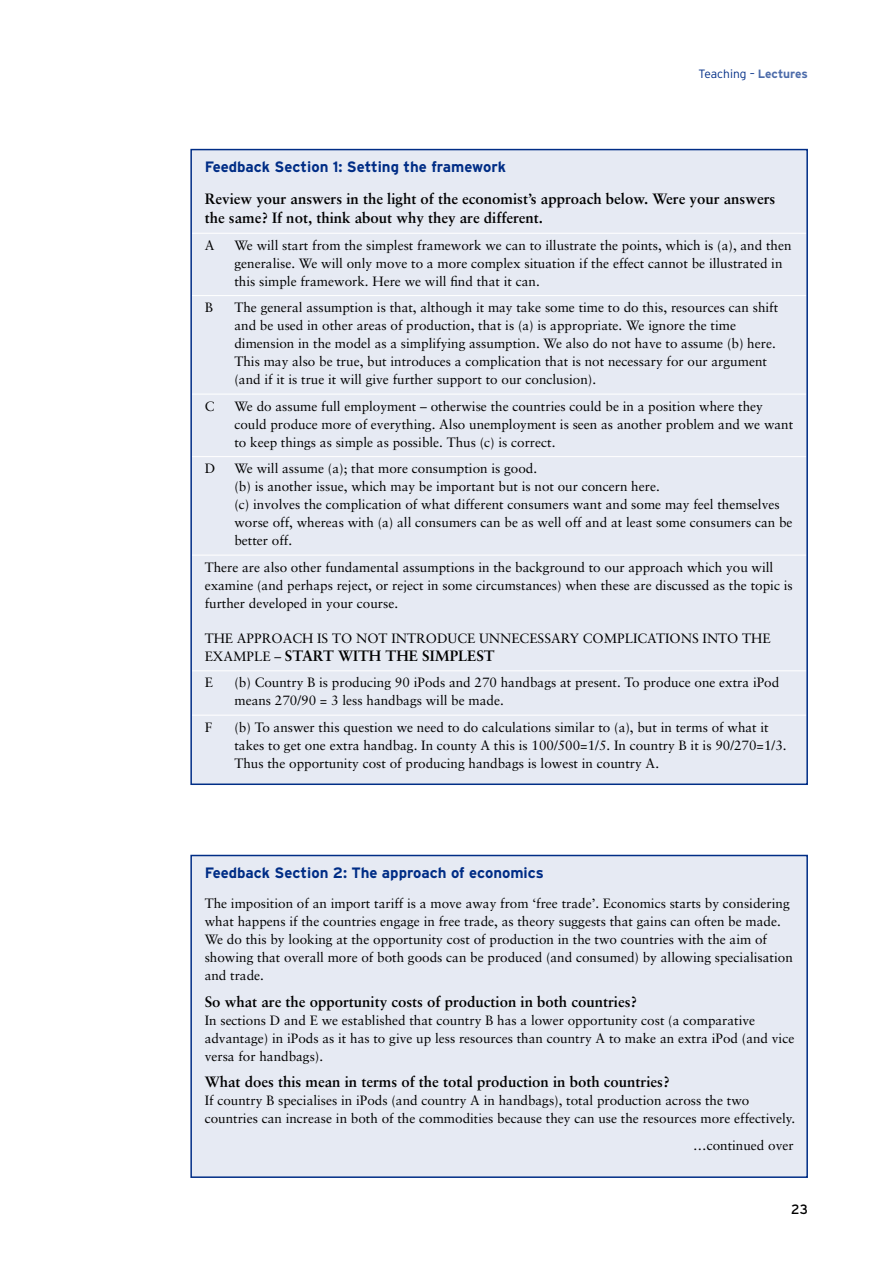
<style>
.page{position:relative;width:893px;height:1263px;background:#fff}
.page>*{position:absolute;margin:0;border:0;box-sizing:border-box;transform-origin:0 0}
.t1{font:700 15px/19.5px "Sabon";color:#000}
.t2{font:700 15px "Interstate";color:#002d86}
.t3{font:13.5px/18px "Sabon";color:#000}
.t4{font:13.5px "Interstate";color:#000}
.t5{font:300 12px "Interstate";color:#002d86}
.s1{font-weight:700;color:#4d6caa}
.s2{font-weight:400;font-size:13.5px}
</style>
<div class="page">
<div style="left:191px;top:150px;width:616px;height:634px;background:#e6eaf3"></div>
<hr style="left:192px;top:233px;width:614px;height:1px;background:#fff">
<hr style="left:192px;top:295px;width:614px;height:1px;background:#fff">
<hr style="left:192px;top:394px;width:614px;height:1px;background:#fff">
<hr style="left:192px;top:456px;width:614px;height:1px;background:#fff">
<hr style="left:192px;top:555px;width:614px;height:1px;background:#fff">
<hr style="left:192px;top:670px;width:614px;height:1px;background:#fff">
<hr style="left:192px;top:715px;width:614px;height:1px;background:#fff">
<div style="left:191px;top:855px;width:616px;height:322px;background:#e6eaf3"></div>
<div style="left:190px;top:855px;width:618px;height:323px;border:2px solid #002d86"></div>
<p class="t5" style="left:699px;top:66px;width:111px">Teaching – <span class="s1">Lectures</span></p>
<p class="t2" style="left:205px;top:158px;width:303px">Feedback Section 1: Setting the framework</p>
<p class="t1" style="left:205px;top:190px;width:572px">Review your answers in the light of the economist’s approach below. Were your answers the same? If not, think about why they are different.</p>
<p class="t3" style="left:205px;top:237px;width:11px">A</p>
<p class="t3" style="left:234px;top:237px;width:559px">We will start from the simplest framework we can to illustrate the points, which is (a), and then generalise. We will only move to a more complex situation if the effect cannot be illustrated in this simple framework. Here we will find that it can.</p>
<p class="t3" style="left:205px;top:300px;width:10px">B</p>
<p class="t3" style="left:234px;top:300px;width:545px">The general assumption is that, although it may take some time to do this, resources can shift and be used in other areas of production, that is (a) is appropriate. We ignore the time dimension in the model as a simplifying assumption. We also do not have to assume (b) here.<br>This may also be true, but introduces a complication that is not necessary for our argument (and if it is true it will give further support to our conclusion).</p>
<p class="t3" style="left:205px;top:398px;width:11px">C</p>
<p class="t3" style="left:234px;top:398px;width:560px">We do assume full employment – otherwise the countries could be in a position where they could produce more of everything. Also unemployment is seen as another problem and we want to keep things as simple as possible. Thus (c) is correct.</p>
<p class="t3" style="left:205px;top:461px;width:12px">D</p>
<p class="t3" style="left:234px;top:461px;width:560px">We will assume (a); that more consumption is good.<br>(b) is another issue, which may be important but is not our concern here.<br>(c) involves the complication of what different consumers want and some may feel themselves worse off, whereas with (a) all consumers can be as well off and at least some consumers can be better off.</p>
<p class="t3" style="left:205px;top:559px;width:590px">There are also other fundamental assumptions in the background to our approach which you will examine (and perhaps reject, or reject in some circumstances) when these are discussed as the topic is further developed in your course.</p>
<p class="t3" style="left:205px;top:630px;width:568px">THE APPROACH IS TO NOT INTRODUCE UNNECESSARY COMPLICATIONS INTO THE</p>
<p class="t1" style="left:205px;top:647px;width:292px"><span class="s2">EXAMPLE –</span> START WITH THE SIMPLEST</p>
<p class="t3" style="left:205px;top:675px;width:10px">E</p>
<p class="t3" style="left:234px;top:675px;width:546px">(b) Country B is producing 90 iPods and 270 handbags at present. To produce one extra iPod means 270/90 = 3 less handbags will be made.</p>
<p class="t3" style="left:205px;top:719px;width:9px">F</p>
<p class="t3" style="left:234px;top:719px;width:554px">(b) To answer this question we need to do calculations similar to (a), but in terms of what it takes to get one extra handbag. In county A this is 100/500=1/5. In country B it is 90/270=1/3.<br>Thus the opportunity cost of producing handbags is lowest in country A.</p>
<p class="t2" style="left:205px;top:863px;width:341px">Feedback Section 2: The approach of economics</p>
<p class="t3" style="left:205px;top:896px;width:590px">The imposition of an import tariff is a move away from ‘free trade’. Economics starts by considering what happens if the countries engage in free trade, as theory suggests that gains can often be made.<br>We do this by looking at the opportunity cost of production in the two countries with the aim of showing that overall more of both goods can be produced (and consumed) by allowing specialisation and trade.</p>
<p class="t1" style="left:205px;top:993px;width:434px">So what are the opportunity costs of production in both countries?</p>
<p class="t3" style="left:205px;top:1012px;width:591px">In sections D and E we established that country B has a lower opportunity cost (a comparative advantage) in iPods as it has to give up less resources than country A to make an extra iPod (and vice versa for handbags).</p>
<p class="t1" style="left:205px;top:1073px;width:467px">What does this mean in terms of the total production in both countries?</p>
<p class="t3" style="left:205px;top:1093px;width:592px">If country B specialises in iPods (and country A in handbags), total production across the two countries can increase in both of the commodities because they can use the resources more effectively.</p>
<p class="t3" style="left:693px;top:1137px;width:102px">…continued over</p>
<p class="t4" style="left:791px;top:1202px;width:18px">23</p>
</div>
